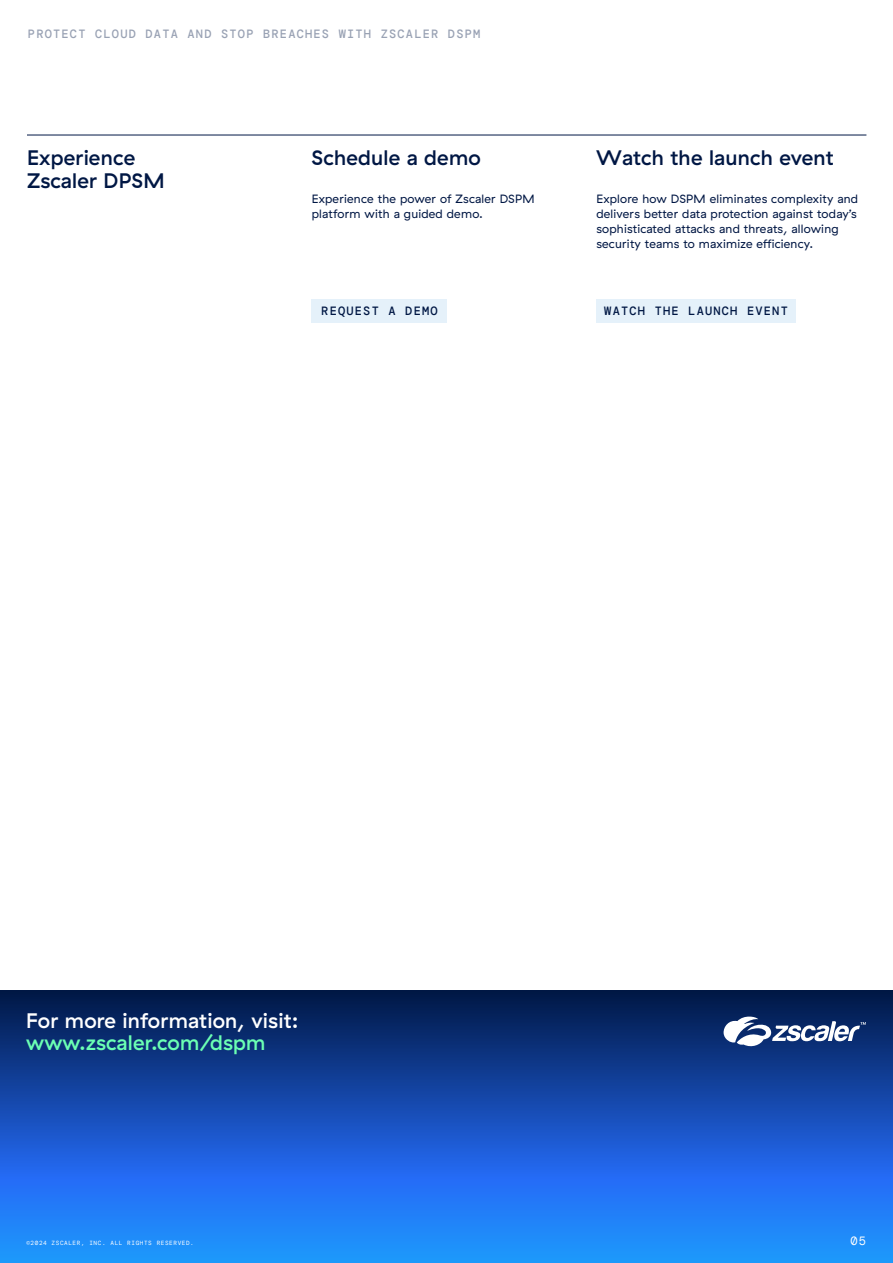
<style>
.page{position:relative;width:893px;height:1263px;background:#fff}
.page>*{position:absolute;margin:0;border:0;box-sizing:border-box;transform-origin:0 0}
.t1{font:500 21px/22.5px "GT Haptik ZS";letter-spacing:.01em;color:#001744}
.t2{font:500 21px "GT Haptik ZS";letter-spacing:.01em;color:#fff}
.t3{font:500 21px "GT Haptik ZS";letter-spacing:.01em;color:#6bffb3}
.t4{font:12px/15px "GT Haptik ZS";letter-spacing:.02em;color:#001744}
.t5{font:500 12px "DM Mono";letter-spacing:.1em;color:#99a2b4}
.t6{font:500 12px "DM Mono";letter-spacing:.1em;color:#001744}
.t7{font:12px "DM Mono";color:#fff}
.t8{font:6px "DM Mono";letter-spacing:.1em;color:#fff}
</style>
<div class="page">
<svg style="left:0;top:990px;width:893px;height:273px;background:#1756ba"></svg>
<hr style="left:27px;top:135px;width:839px;height:1px;background:#001744">
<div style="left:312px;top:299px;width:135px;height:23px;background:#e5f1fa"></div>
<div style="left:596px;top:299px;width:200px;height:23px;background:#e5f1fa"></div>
<svg style="left:723px;top:1014px;width:143px;height:34px"></svg>
<p class="t5" style="left:28px;top:26px;width:454px">PROTECT CLOUD DATA AND STOP BREACHES WITH ZSCALER DSPM</p>
<h1 class="t1" style="left:27px;top:147px;width:139px">Experience<br>Zscaler DPSM</h1>
<h1 class="t1" style="left:312px;top:147px;width:171px">Schedule a demo</h1>
<h1 class="t1" style="left:596px;top:147px;width:239px">Watch the launch event</h1>
<p class="t4" style="left:312px;top:191px;width:224px">Experience the power of Zscaler DSPM platform with a guided demo.</p>
<p class="t4" style="left:596px;top:191px;width:263px">Explore how DSPM eliminates complexity and delivers better data protection against today’s sophisticated attacks and threats, allowing security teams to maximize efficiency.</p>
<p class="t6" style="left:321px;top:303px;width:118px">REQUEST A DEMO</p>
<p class="t6" style="left:604px;top:303px;width:185px">WATCH THE LAUNCH EVENT</p>
<h1 class="t2" style="left:26px;top:1008px;width:274px">For more information, visit:</h1>
<h1 class="t3" style="left:26px;top:1030px;width:241px">www.zscaler.com/dspm</h1>
<p class="t8" style="left:26px;top:1239px;width:169px">©2024 ZSCALER, INC. ALL RIGHTS RESERVED.</p>
<p class="t7" style="left:850px;top:1233px;width:17px">05</p>
</div>
